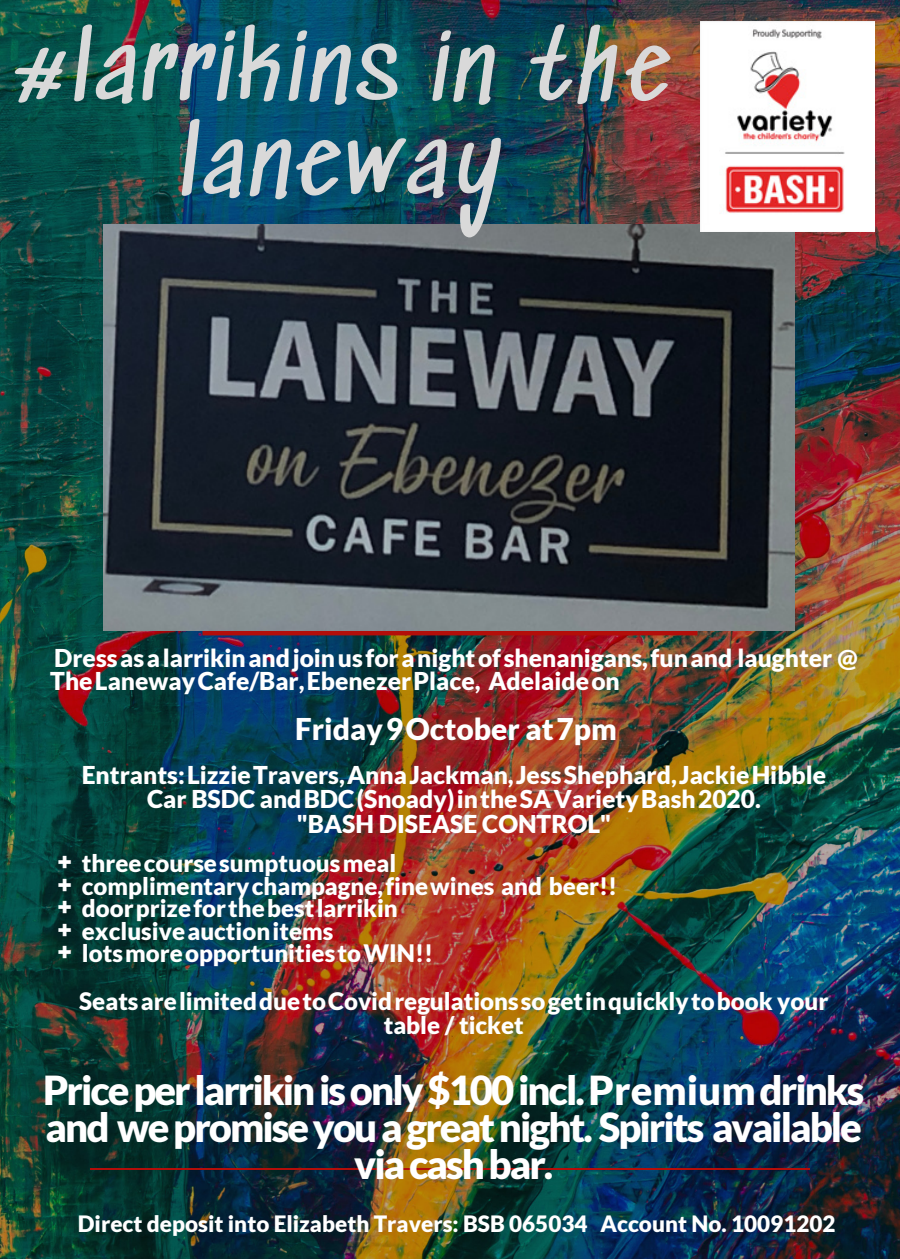
<style>
.page{position:relative;width:900px;height:1260px;background:#fff}
.page>*{position:absolute;margin:0;border:0;box-sizing:border-box;transform-origin:0 0}
.t1{font:90px/94.5px "Sedgwick Ave";letter-spacing:.045em;color:#d9d9d9;text-align:center}
.t2{font:900 40px/37.2px "Lato";letter-spacing:-.05em;color:#fff;text-align:center}
.t3{font:900 30px "Lato";color:#fff}
.t4{font:900 24.5px/24.2px "Lato";color:#fff}
.t5{font:900 24px/22.5px "Lato";color:#fff}
.t6{font:900 22.5px "Lato";color:#fff}
.s1{font-family:"League Spartan";font-weight:700}
</style>
<div class="page">
<img style="left:0;top:0;width:900px;height:1259px">
<svg style="left:202px;top:630px;width:496px;height:5px;background:#a92724"></svg>
<hr style="left:90px;top:1168px;width:720px;height:2px;background:#b30e0a">
<img style="left:103px;top:224px;width:691px;height:406px">
<img style="left:701px;top:21px;width:173px;height:210px">
<h1 class="t1" style="left:15px;top:29px;width:656px">#larrikins in the laneway</h1>
<p class="t4" style="left:50px;top:646px;width:809px;line-height:23px">Dress as a larrikin and join us for a night of shenanigans, fun and laughter @<br>The Laneway Cafe/Bar, Ebenezer Place, Adelaide on</p>
<p class="t3" style="left:295px;top:711px;width:323px">Friday 9 October at 7pm</p>
<p class="t4" style="left:82px;top:762px;width:746px;text-align:center">Entrants: Lizzie Travers, Anna Jackman, Jess Shephard, Jackie Hibble<br>Car BSDC and BDC (Snoady) in the SA Variety Bash 2020.<br>"BASH DISEASE CONTROL"</p>
<p class="t5" style="left:57px;top:852px;width:561px"><span class="s1">+</span> three course sumptuous meal<br><span class="s1">+</span> complimentary champagne, fine wines and beer!! <span class="s1">+</span> door prize for the best larrikin<br><span class="s1">+</span> exclusive auction items<br><span class="s1">+</span> lots more opportunities to WIN!!</p>
<p class="t5" style="left:79px;top:989px;width:751px;line-height:24px;text-align:center">Seats are limited due to Covid regulations so get in quickly to book your table / ticket</p>
<h2 class="t2" style="left:43px;top:1071px;width:823px">Price per larrikin is only $100 incl. Premium drinks and we promise you a great night. Spirits available via cash bar.</h2>
<p class="t6" style="left:78px;top:1211px;width:759px">Direct deposit into Elizabeth Travers: BSB 065034 Account No. 10091202</p>
</div>
